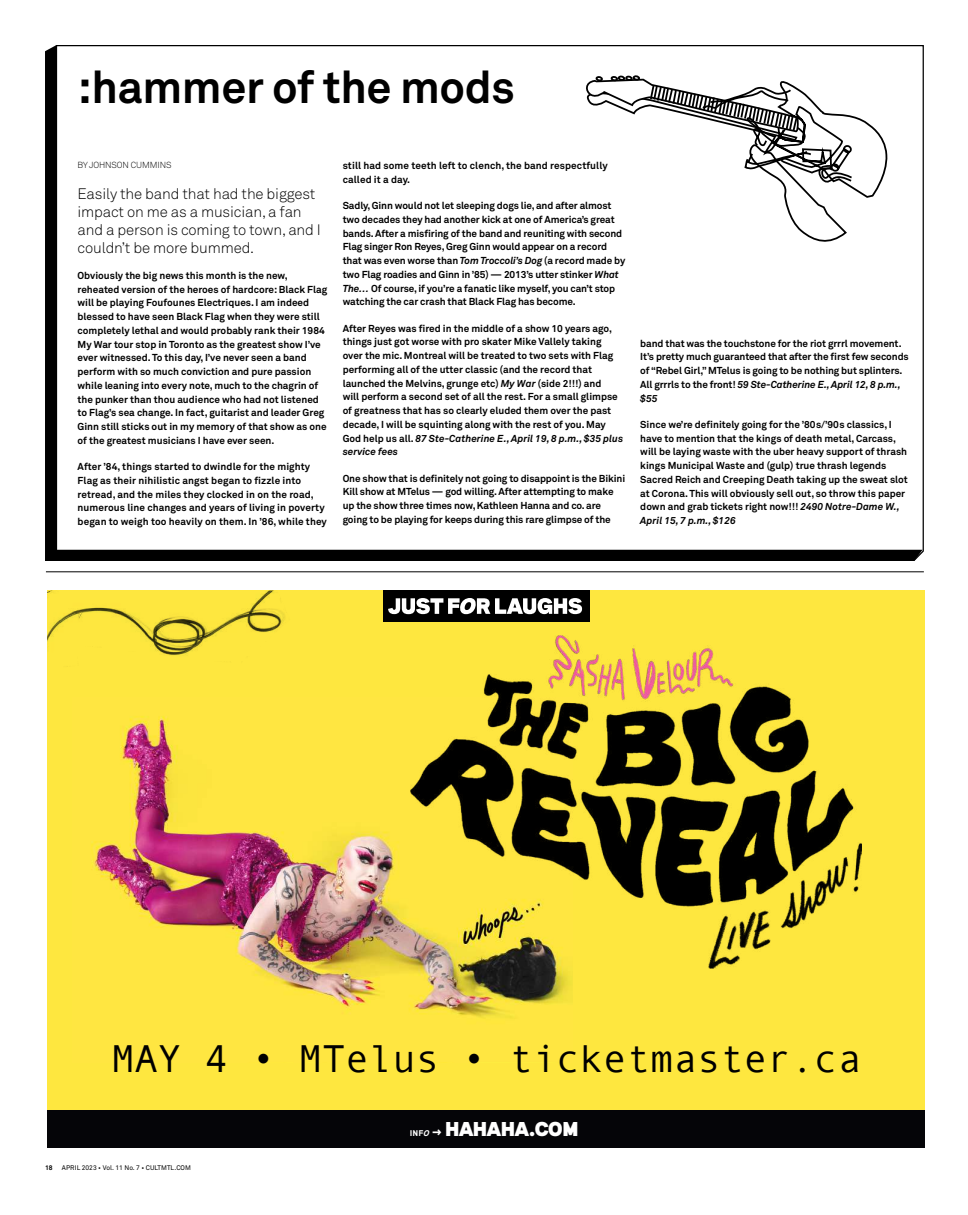
<style>
.page{position:relative;width:968px;height:1215px;background:#fff}
.page>*{position:absolute;margin:0;border:0;box-sizing:border-box;transform-origin:0 0}
.t1{font:700 45px "Akkurat";letter-spacing:-.01em;color:#000}
.t2{font:39px "Andale Mono";color:#000}
.t3{font:800 20px "Riposte HAHAHA";letter-spacing:-.055em;color:#fff}
.t4{font:300 15px/18px "Akkurat";letter-spacing:-.01em;color:#000}
.t5{font:700 10px/13.8px "Akkurat";color:#000}
.t6{font:300 8.75px "Akkurat";letter-spacing:-.01em;color:#000}
.t7{font:6.62px "Akkurat";letter-spacing:.005em;color:#000}
.t8{font:700 6.62px "Akkurat";color:#000}
.s1{font-style:italic}
.s2{font-family:"Riposte HAHAHA Bold ALT";font-weight:400;font-size:8.25px}
.s3{font-family:"Riposte HAHAHA Bold ALT";font-weight:400;font-size:11.5px}
</style>
<div class="page">
<svg style="left:45px;top:45px;width:877px;height:516px"></svg>
<div style="left:618px;top:75px;width:7px;height:6px;border:2px solid #000;border-radius:50%"></div>
<div style="left:610px;top:76px;width:8px;height:5px;border:2px solid #000;border-radius:50%"></div>
<div style="left:595px;top:76px;width:8px;height:5px;border:2px solid #000;border-radius:50%"></div>
<hr style="left:46px;top:572px;width:877px;height:1px;background:#000">
<div style="left:47px;top:591px;width:878px;height:557px;background:#fee73f"></div>
<img style="left:91px;top:716px;width:481px;height:302px">
<img style="left:47px;top:591px;width:238px;height:64px">
<img style="left:410px;top:635px;width:451px;height:334px">
<div style="left:383px;top:591px;width:206px;height:31px;background:#000"></div>
<svg style="left:388px;top:598px;width:194px;height:16px"></svg>
<div style="left:47px;top:1110px;width:878px;height:38px;background:#050508"></div>
<h1 class="t1" style="left:78px;top:59px;width:439px">:hammer of the mods</h1>
<p class="t6" style="left:78px;top:160px;width:95px">BY JOHNSON CUMMINS</p>
<h3 class="t4" style="left:78px;top:185px;width:245px">Easily the band that had the biggest impact on me as a musician, a fan and a person is coming to town, and I couldn’t be more bummed.</h3>
<p class="t5" style="left:78px;top:268px;width:251px">Obviously the big news this month is the new, reheated version of the heroes of hardcore: Black Flag will be playing Foufounes Electriques. I am indeed blessed to have seen Black Flag when they were still completely lethal and would probably rank their 1984<br>My War tour stop in Toronto as the greatest show I’ve ever witnessed. To this day, I’ve never seen a band perform with so much conviction and pure passion while leaning into every note, much to the chagrin of the punker than thou audience who had not listened to Flag’s sea change. In fact, guitarist and leader Greg Ginn still sticks out in my memory of that show as one of the greatest musicians I have ever seen.</p>
<p class="t5" style="left:78px;top:460px;width:251px">After ’84, things started to dwindle for the mighty Flag as their nihilistic angst began to fizzle into retread, and the miles they clocked in on the road, numerous line changes and years of living in poverty began to weigh too heavily on them. In ’86, while they</p>
<p class="t5" style="left:342px;top:159px;width:266px">still had some teeth left to clench, the band respectfully called it a day.</p>
<p class="t5" style="left:342px;top:199px;width:284px">Sadly, Ginn would not let sleeping dogs lie, and after almost two decades they had another kick at one of America’s great bands. After a misfiring of the band and reuniting with second Flag singer Ron Reyes, Greg Ginn would appear on a record that was even worse than <span class="s1">Tom Troccoli’s Dog</span> (a record made by two Flag roadies and Ginn in ’85) — 2013’s utter stinker <span class="s1">What The…</span> Of course, if you’re a fanatic like myself, you can’t stop watching the car crash that Black Flag has become.</p>
<p class="t5" style="left:342px;top:321px;width:282px">After Reyes was fired in the middle of a show 10 years ago, things just got worse with pro skater Mike Vallely taking over the mic. Montreal will be treated to two sets with Flag performing all of the utter classic (and the record that launched the Melvins, grunge etc) <span class="s1">My War</span> (side 2!!!) and<br>will perform a second set of all the rest. For a small glimpse of greatness that has so clearly eluded them over the past decade, I will be squinting along with the rest of you. May God help us all. <span class="s1">87 Ste-Catherine E., April 19, 8 p.m., $35 plus service fees</span></p>
<p class="t5" style="left:342px;top:471px;width:284px">One show that is definitely not going to disappoint is the Bikini Kill show at MTelus — god willing. After attempting to make up the show three times now, Kathleen Hanna and co. are going to be playing for keeps during this rare glimpse of the</p>
<p class="t5" style="left:640px;top:336px;width:270px">band that was the touchstone for the riot grrrl movement.<br>It’s pretty much guaranteed that after the first few seconds of “Rebel Girl,” MTelus is going to be nothing but splinters.<br>All grrrls to the front! <span class="s1">59 Ste-Catherine E., April 12, 8 p.m., $55</span></p>
<p class="t5" style="left:640px;top:418px;width:269px">Since we’re definitely going for the ’80s/’90s classics, I have to mention that the kings of death metal, Carcass, will be laying waste with the uber heavy support of thrash kings Municipal Waste and (gulp) true thrash legends Sacred Reich and Creeping Death taking up the sweat slot at Corona. This will obviously sell out, so throw this paper down and grab tickets right now!!! <span class="s1">2490 Notre-Dame W., April 15, 7 p.m., $126</span></p>
<h2 class="t2" style="left:111px;top:1033px;width:751px">MAY 4 • MTelus • ticketmaster.ca</h2>
<p class="t8" style="left:45px;top:1164px;width:9px">18</p>
<p class="t7" style="left:62px;top:1164px;width:130px">APRIL 2023 • Vol. 11 No. 7 • CULTMTL.COM</p>
<h3 class="t3" style="left:410px;top:1117px;width:170px"><span class="s2">INFO</span> <span class="s3">→</span> HAHAHA.COM</h3>
</div>
